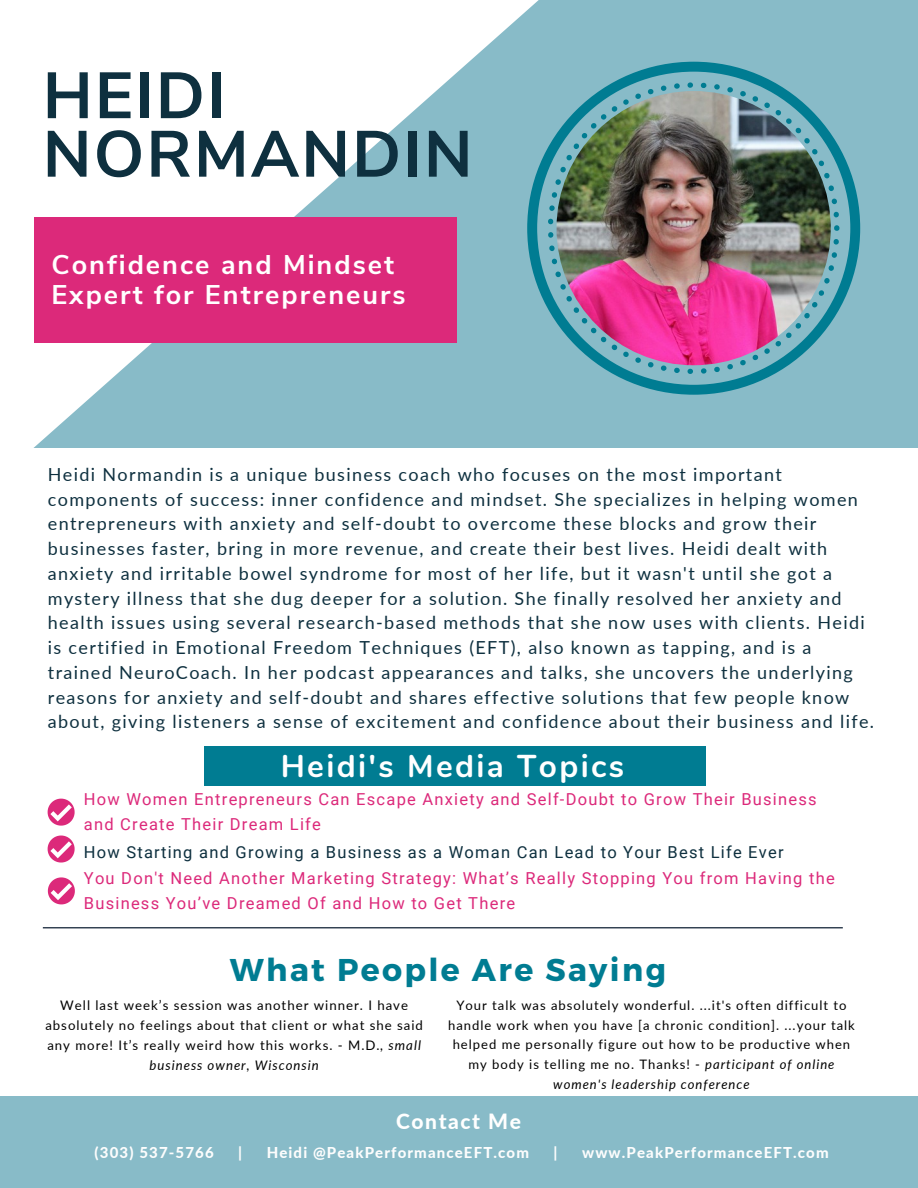
<style>
.page{position:relative;width:918px;height:1188px;background:#fff}
.page>*{position:absolute;margin:0;border:0;box-sizing:border-box;transform-origin:0 0}
.t1{font:700 65.1px/58.5px "Nunito Sans";letter-spacing:.035em;color:#0e303f}
.t2{font:700 31.5px "Montserrat";letter-spacing:.075em;color:#007c92}
.t3{font:700 31.5px "Nunito";letter-spacing:.075em;color:#fff}
.t4{font:700 27px/29.2px "Nunito Sans";letter-spacing:.075em;color:#fff}
.t5{font:800 21px "Lato";letter-spacing:.075em;color:#fff}
.t6{font:18px/24.8px "Lato";letter-spacing:.075em;color:#0e303f}
.t7{font:16.5px/24.8px "Roboto";letter-spacing:.075em;color:#dc297a}
.t8{font:16.5px "Roboto";letter-spacing:.075em;color:#0e303f}
.t9{font:800 15px "Lato";letter-spacing:.075em;color:#fdfdfd}
.t10{font:13.2px/19.8px "Lato";letter-spacing:.075em;color:#000;text-align:center}
.t11{font:13.05px/19.6px "Lato";letter-spacing:.075em;color:#000;text-align:center}
.s1{font-style:italic}
</style>
<div class="page">
<svg style="left:33px;top:0;width:885px;height:448px;fill:#88bbc8"></svg>
<div style="left:0;top:1096px;width:918px;height:92px;background:#88bbc8"></div>
<svg style="left:527px;top:62px;width:333px;height:333px;background:#6badbc"></svg>
<svg style="left:548px;top:82px;width:291px;height:292px;background:#69abbb"></svg>
<img style="left:557px;top:91px;width:274px;height:274px;border-radius:50%">
<svg style="left:48px;top:799px;width:27px;height:27px"></svg>
<div style="left:204px;top:746px;width:501px;height:40px;background:#007c92"></div>
<div style="left:35px;top:218px;width:422px;height:125px;background:#dc297a"></div>
<svg style="left:43px;top:927px;width:800px;height:1px"></svg>
<svg style="left:48px;top:836px;width:27px;height:27px"></svg>
<svg style="left:48px;top:877px;width:27px;height:27px"></svg>
<p class="t1" style="left:43px;top:68px;width:431px">HEIDI<br>NORMANDIN</p>
<p class="t4" style="left:51px;top:251px;width:356px">Confidence and Mindset<br>Expert for Entrepreneurs</p>
<p class="t6" style="left:48px;top:461px;width:828px">Heidi Normandin is a unique business coach who focuses on the most important components of success: inner confidence and mindset. She specializes in helping women entrepreneurs with anxiety and self-doubt to overcome these blocks and grow their businesses faster, bring in more revenue, and create their best lives. Heidi dealt with anxiety and irritable bowel syndrome for most of her life, but it wasn't until she got a mystery illness that she dug deeper for a solution. She finally resolved her anxiety and health issues using several research-based methods that she now uses with clients. Heidi is certified in Emotional Freedom Techniques (EFT), also known as tapping, and is a trained NeuroCoach. In her podcast appearances and talks, she uncovers the underlying reasons for anxiety and self-doubt and shares effective solutions that few people know about, giving listeners a sense of excitement and confidence about their business and life.</p>
<p class="t3" style="left:281px;top:745px;width:345px">Heidi's Media Topics</p>
<p class="t7" style="left:84px;top:787px;width:734px">How Women Entrepreneurs Can Escape Anxiety and Self-Doubt to Grow Their Business and Create Their Dream Life</p>
<p class="t8" style="left:84px;top:843px;width:701px">How Starting and Growing a Business as a Woman Can Lead to Your Best Life Ever</p>
<p class="t7" style="left:84px;top:866px;width:752px">You Don't Need Another Marketing Strategy: What’s Really Stopping You from Having the<br>Business You’ve Dreamed Of and How to Get There</p>
<p class="t2" style="left:230px;top:949px;width:438px">What People Are Saying</p>
<p class="t10" style="left:45px;top:995px;width:379px">Well last week’s session was another winner. I have absolutely no feelings about that client or what she said any more! It’s really weird how this works. - M.D.<span class="s1">, small business owner, Wisconsin</span></p>
<p class="t11" style="left:448px;top:995px;width:408px">Your talk was absolutely wonderful. ...it's often difficult to handle work when you have [a chronic condition]. ...your talk helped me personally figure out how to be productive when my body is telling me no. Thanks! - <span class="s1">participant of online women's leadership conference</span></p>
<p class="t5" style="left:396px;top:1108px;width:126px">Contact Me</p>
<p class="t9" style="left:95px;top:1143px;width:121px">(303) 537-5766</p>
<p class="t9" style="left:238px;top:1143px;width:5px">|</p>
<p class="t9" style="left:267px;top:1143px;width:264px">Heidi @PeakPerformanceEFT.com</p>
<p class="t9" style="left:554px;top:1143px;width:5px">|</p>
<p class="t9" style="left:582px;top:1143px;width:248px">www.PeakPerformanceEFT.com</p>
</div>
